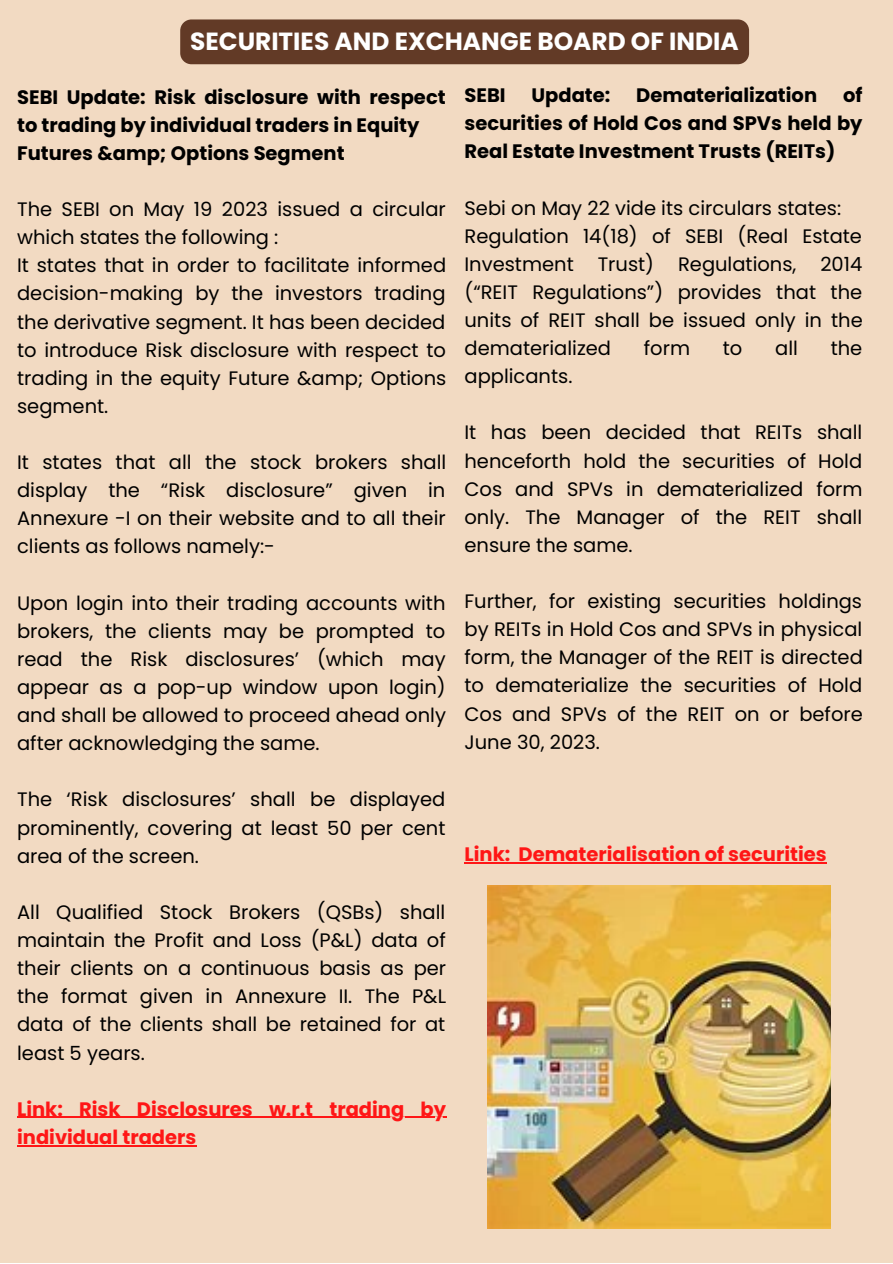
<style>
.page{position:relative;width:893px;height:1264px;background:#fff}
.page>*{position:absolute;margin:0;border:0;box-sizing:border-box;transform-origin:0 0}
.t1{font:700 24.75px "Poppins";color:#fff}
.t2{font:19.5px/28px "Poppins";color:#000;text-align:justify}
.t3{font:700 19.5px/28px "Poppins";color:#000;text-align:justify}
.t4{font:700 19.5px/28px "Poppins";color:#ff1616}
</style>
<div class="page">
<div style="left:0;top:0;width:892px;height:1262px;background:#f2dac2"></div>
<hr style="left:464px;top:862px;width:46px;height:1px;background:#ff1616">
<hr style="left:518px;top:862px;width:308px;height:1px;background:#ff1616">
<img style="left:487px;top:885px;width:343px;height:343px">
<div style="left:180px;top:19px;width:569px;height:45px;background:#623a26"></div>
<hr style="left:17px;top:1116px;width:429px;height:1px;background:#ff1616">
<hr style="left:17px;top:1144px;width:179px;height:2px;background:#ff1616">
<p class="t1" style="left:190px;top:24px;width:550px">SECURITIES AND EXCHANGE BOARD OF INDIA</p>
<p class="t3" style="left:17px;top:83px;width:430px">SEBI Update: Risk disclosure with respect to trading by individual traders in Equity</p>
<p class="t3" style="left:17px;top:139px;width:329px">Futures &amp;amp; Options Segment</p>
<p class="t2" style="left:17px;top:195px;width:430px">The SEBI on May 19 2023 issued a circular which states the following :</p>
<p class="t2" style="left:17px;top:251px;width:430px">It states that in order to facilitate informed decision-making by the investors trading the derivative segment. It has been decided to introduce Risk disclosure with respect to trading in the equity Future &amp;amp; Options segment.</p>
<p class="t2" style="left:17px;top:448px;width:430px">It states that all the stock brokers shall display the “Risk disclosure” given in Annexure -I on their website and to all their clients as follows namely:-</p>
<p class="t2" style="left:17px;top:589px;width:430px">Upon login into their trading accounts with brokers, the clients may be prompted to read the Risk disclosures’ (which may appear as a pop-up window upon login) and shall be allowed to proceed ahead only after acknowledging the same.</p>
<p class="t2" style="left:17px;top:785px;width:430px">The ‘Risk disclosures’ shall be displayed prominently, covering at least 50 per cent area of the screen.</p>
<p class="t2" style="left:17px;top:898px;width:430px">All Qualified Stock Brokers (QSBs) shall maintain the Profit and Loss (P&amp;L) data of their clients on a continuous basis as per the format given in Annexure II. The P&amp;L data of the clients shall be retained for at least 5 years.</p>
<p class="t4" style="left:17px;top:1094px;width:430px">Link: Risk Disclosures w.r.t trading by individual traders</p>
<p class="t3" style="left:464px;top:81px;width:43px">SEBI</p>
<p class="t3" style="left:531px;top:81px;width:80px">Update:</p>
<p class="t3" style="left:636px;top:81px;width:182px">Dematerialization</p>
<p class="t3" style="left:464px;top:81px;width:399px;text-indent:378px">of securities of Hold Cos and SPVs held by Real Estate Investment Trusts (REITs)</p>
<p class="t2" style="left:464px;top:194px;width:378px">Sebi on May 22 vide its circulars states:</p>
<p class="t2" style="left:464px;top:222px;width:400px">Regulation 14(18) of SEBI (Real Estate Investment Trust) Regulations, 2014 (“REIT Regulations”) provides that the units of REIT shall be issued only in the dematerialized</p>
<p class="t2" style="left:643px;top:334px;width:48px">form</p>
<p class="t2" style="left:722px;top:334px;width:21px">to</p>
<p class="t2" style="left:775px;top:334px;width:24px">all</p>
<p class="t2" style="left:830px;top:334px;width:33px">the</p>
<p class="t2" style="left:464px;top:362px;width:109px">applicants.</p>
<p class="t2" style="left:464px;top:418px;width:399px">It has been decided that REITs shall henceforth hold the securities of Hold Cos and SPVs in dematerialized form only. The Manager of the REIT shall ensure the same.</p>
<p class="t2" style="left:464px;top:587px;width:400px">Further, for existing securities holdings by REITs in Hold Cos and SPVs in physical form, the Manager of the REIT is directed to dematerialize the securities of Hold Cos and SPVs of the REIT on or before June 30, 2023.</p>
<p class="t4" style="left:464px;top:840px;width:364px">Link: Dematerialisation of securities</p>
</div>
